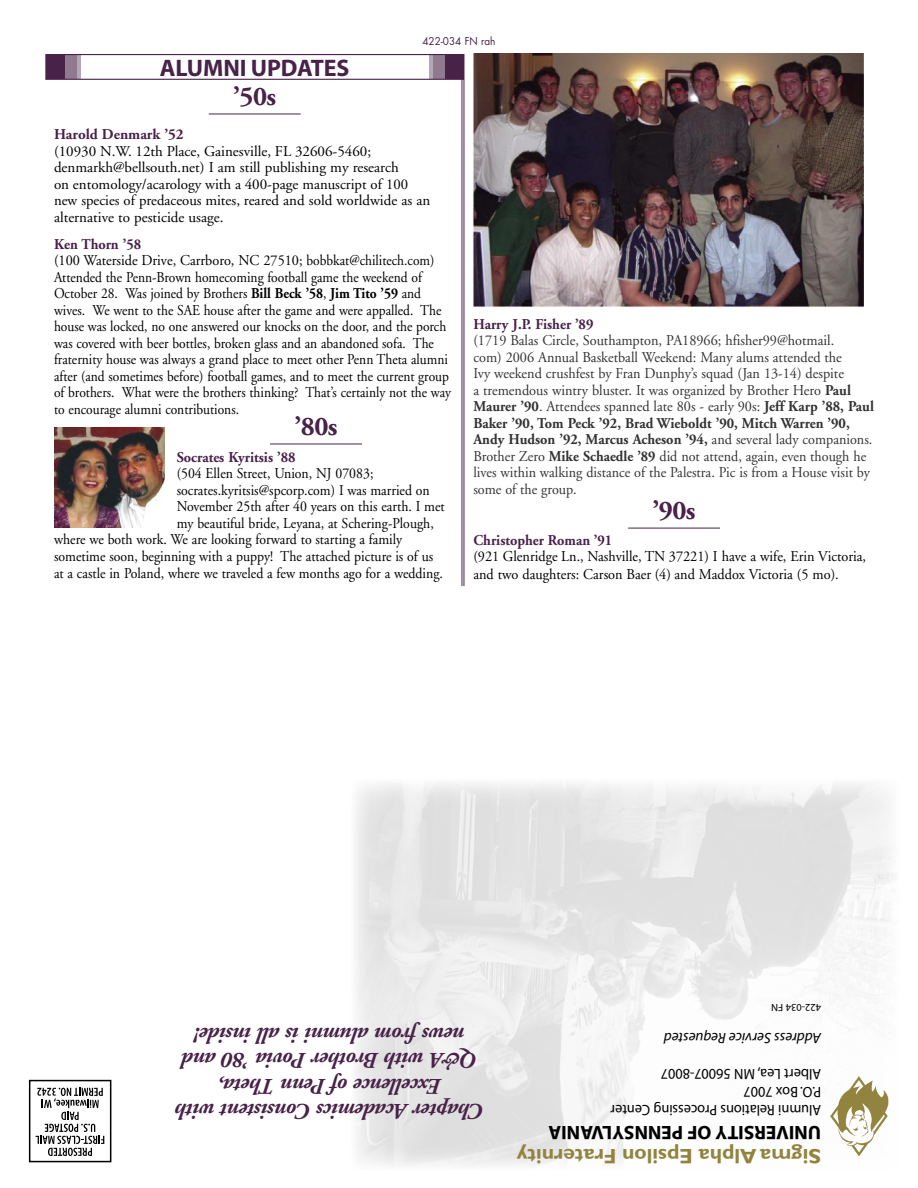
<style>
.page{position:relative;width:918px;height:1188px;background:#fff}
.page>*{position:absolute;margin:0;border:0;box-sizing:border-box;transform-origin:0 0}
._2_Alumni_Updates_Decade{font:700 27px "Adobe Garamond";letter-spacing:-.02em;color:#482248}
.t1{font:700 24px "Myriad Pro";letter-spacing:-.005em;color:#482248}
._2_Tagline{font:italic 700 22.5px/25.5px "Adobe Garamond";letter-spacing:-.02em;color:#482248;text-align:center}
.t2{font:700 21px "Gill Sans";color:#92843f}
.t3{font:700 19.5px "Myriad";color:#000}
._2_Alumni_Update_Body{font:15px/16.6px "Adobe Garamond";color:#000;scale:.95 1}
._2_Alumni_Update_Body-2{font:15px/16.5px "Adobe Garamond";color:#333;scale:.95 1}
._2_Alumni_Update_Body-3{font:15px "Adobe Garamond";color:#000;scale:.92 1}
._2_Alumni_Update_Body-4{font:15px/16.6px "Adobe Garamond";color:#000}
._2_Alumni_Update_Body-5{font:700 15px "Adobe Garamond";color:#482248;scale:.95 1}
.Address{font:15px "Myriad";color:#000;scale:.95 1}
.Address-2{font:italic 15px "Myriad";color:#000}
._2_Alumni_Update_Body-6{font:700 15px "Adobe Garamond";color:#482248}
.t4{font:700 15px "Stone Sans";color:#92843f}
._2_Frat_News_Body{font:10.5px "Futura";color:#482248;scale:.95 1}
.Address-3{font:10.5px "Myriad";color:#000}
.s1{font-weight:700}
</style>
<div class="page">
<img style="left:355px;top:783px;width:540px;height:383px">
<svg style="left:36px;top:1088px;width:68px;height:68px"></svg>
<div style="left:29px;top:1080px;width:82px;height:82px;border:2px solid #000"></div>
<img style="left:831px;top:1077px;width:58px;height:79px">
<div style="left:63px;top:55px;width:18px;height:24px;background:#b6a7b6"></div>
<div style="left:59px;top:55px;width:18px;height:24px;background:#917a91"></div>
<div style="left:46px;top:55px;width:19px;height:24px;background:#482248"></div>
<div style="left:429px;top:55px;width:19px;height:24px;background:#b6a7b6"></div>
<div style="left:433px;top:55px;width:19px;height:24px;background:#917a91"></div>
<div style="left:445px;top:55px;width:19px;height:24px;background:#482248"></div>
<div style="left:45px;top:54px;width:419px;height:26px;border:1px solid #482248"></div>
<hr style="left:209px;top:114px;width:92px;height:1px;background:#482248">
<hr style="left:270px;top:444px;width:92px;height:1px;background:#482248">
<hr style="left:628px;top:528px;width:92px;height:1px;background:#482248">
<hr style="left:463px;top:54px;width:1px;height:532px;background:#482248">
<hr style="left:461px;top:54px;width:1px;height:532px;background:#482248">
<img style="left:472px;top:54px;width:392px;height:254px">
<img style="left:54px;top:428px;width:111px;height:100px">
<p class="_2_Frat_News_Body" style="left:422px;top:35px;width:79px">422-034 FN rah</p>
<p class="t1" style="left:160px;top:52px;width:191px">ALUMNI UPDATES</p>
<p class="_2_Alumni_Updates_Decade" style="left:233px;top:82px;width:44px">’50s</p>
<p class="_2_Alumni_Update_Body-6" style="left:54px;top:126px;width:131px">Harold Denmark ’52</p>
<p class="_2_Alumni_Update_Body-4" style="left:54px;top:143px;width:378px">(10930 N.W. 12th Place, Gainesville, FL 32606-5460; denmarkh@bellsouth.net) I am still publishing my research<br>on entomology/acarology with a 400-page manuscript of 100 new species of predaceous mites, reared and sold worldwide as an alternative to pesticide usage.</p>
<p class="_2_Alumni_Update_Body-5" style="left:54px;top:236px;width:93px">Ken Thorn ’58</p>
<p class="_2_Alumni_Update_Body" style="left:54px;top:252px;width:420px">(100 Waterside Drive, Carrboro, NC 27510; bobbkat@chilitech.com)<br>Attended the Penn-Brown homecoming football game the weekend of October 28. Was joined by Brothers <span class="s1">Bill Beck ’58</span>, <span class="s1">Jim Tito ’59</span> and wives. We went to the SAE house after the game and were appalled. The house was locked, no one answered our knocks on the door, and the porch was covered with beer bottles, broken glass and an abandoned sofa. The fraternity house was always a grand place to meet other Penn Theta alumni after (and sometimes before) football games, and to meet the current group of brothers. What were the brothers thinking? That’s certainly not the way to encourage alumni contributions.</p>
<p class="_2_Alumni_Updates_Decade" style="left:295px;top:412px;width:44px">’80s</p>
<p class="_2_Alumni_Update_Body-5" style="left:177px;top:449px;width:127px">Socrates Kyritsis ’88</p>
<p class="_2_Alumni_Update_Body-3" style="left:177px;top:465px;width:215px">(504 Ellen Street, Union, NJ 07083;</p>
<p class="_2_Alumni_Update_Body-3" style="left:177px;top:482px;width:277px">socrates.kyritsis@spcorp.com) I was married on</p>
<p class="_2_Alumni_Update_Body-3" style="left:177px;top:498px;width:293px">November 25th after 40 years on this earth. I met</p>
<p class="_2_Alumni_Update_Body-3" style="left:177px;top:515px;width:281px">my beautiful bride, Leyana, at Schering-Plough,</p>
<p class="_2_Alumni_Update_Body-3" style="left:54px;top:531px;width:380px">where we both work. We are looking forward to starting a family</p>
<p class="_2_Alumni_Update_Body-3" style="left:54px;top:548px;width:414px">sometime soon, beginning with a puppy! The attached picture is of us</p>
<p class="_2_Alumni_Update_Body-3" style="left:54px;top:565px;width:424px">at a castle in Poland, where we traveled a few months ago for a wedding.</p>
<p class="_2_Alumni_Update_Body-5" style="left:473px;top:316px;width:128px">Harry J.P. Fisher ’89</p>
<p class="_2_Alumni_Update_Body-2" style="left:473px;top:333px;width:423px">(1719 Balas Circle, Southampton, PA18966; hfisher99@hotmail.<br>com) 2006 Annual Basketball Weekend: Many alums attended the<br>Ivy weekend crushfest by Fran Dunphy’s squad (Jan 13-14) despite<br>a tremendous wintry bluster. It was organized by Brother Hero <span class="s1">Paul Maurer ’90</span>. Attendees spanned late 80s - early 90s: <span class="s1">Jeff Karp ’88, Paul Baker ’90, Tom Peck ’92, Brad Wieboldt ’90, Mitch Warren ’90, Andy Hudson ’92, Marcus Acheson ’94,</span> and several lady companions.<br>Brother Zero <span class="s1">Mike Schaedle ’89</span> did not attend, again, even though he lives within walking distance of the Palestra. Pic is from a House visit by some of the group.</p>
<p class="_2_Alumni_Updates_Decade" style="left:653px;top:496px;width:44px">’90s</p>
<p class="_2_Alumni_Update_Body-5" style="left:473px;top:532px;width:148px">Christopher Roman ’91</p>
<p class="_2_Alumni_Update_Body" style="left:473px;top:548px;width:415px;line-height:17.2px">(921 Glenridge Ln., Nashville, TN 37221) I have a wife, Erin Victoria, and two daughters: Carson Baer (4) and Maddox Victoria (5 mo).</p>
<p class="Address-3" style="left:821px;top:1013px;width:52px;rotate:-180deg">422-034 FN</p>
<p class="_2_Tagline" style="left:485px;top:1124px;width:311px;rotate:-180deg">Chapter Academics Consistent with<br>Excellence of Penn Theta,<br>Q&amp;A with Brother Povia ’80 and news from alumni is all inside!</p>
<p class="Address-2" style="left:821px;top:1045px;width:159px;rotate:-180deg">Address Service Requested</p>
<p class="Address" style="left:821px;top:1081px;width:170px;rotate:-180deg">Albert Lea, MN 56007-8007</p>
<p class="Address" style="left:821px;top:1099px;width:83px;rotate:-180deg">P.O. Box 7007</p>
<p class="Address" style="left:821px;top:1117px;width:223px;rotate:-180deg">Alumni Relations Processing Center</p>
<p class="t3" style="left:821px;top:1142px;width:274px;rotate:-180deg">UNIVERSITY OF PENNSYLVANIA</p>
<p class="t2" style="left:821px;top:1169px;width:306px;rotate:-180deg">Sigma Alpha Epsilon Fraternity</p>
<p class="t4" style="left:746px;top:1145px;width:121px">December 2006</p>
</div>
